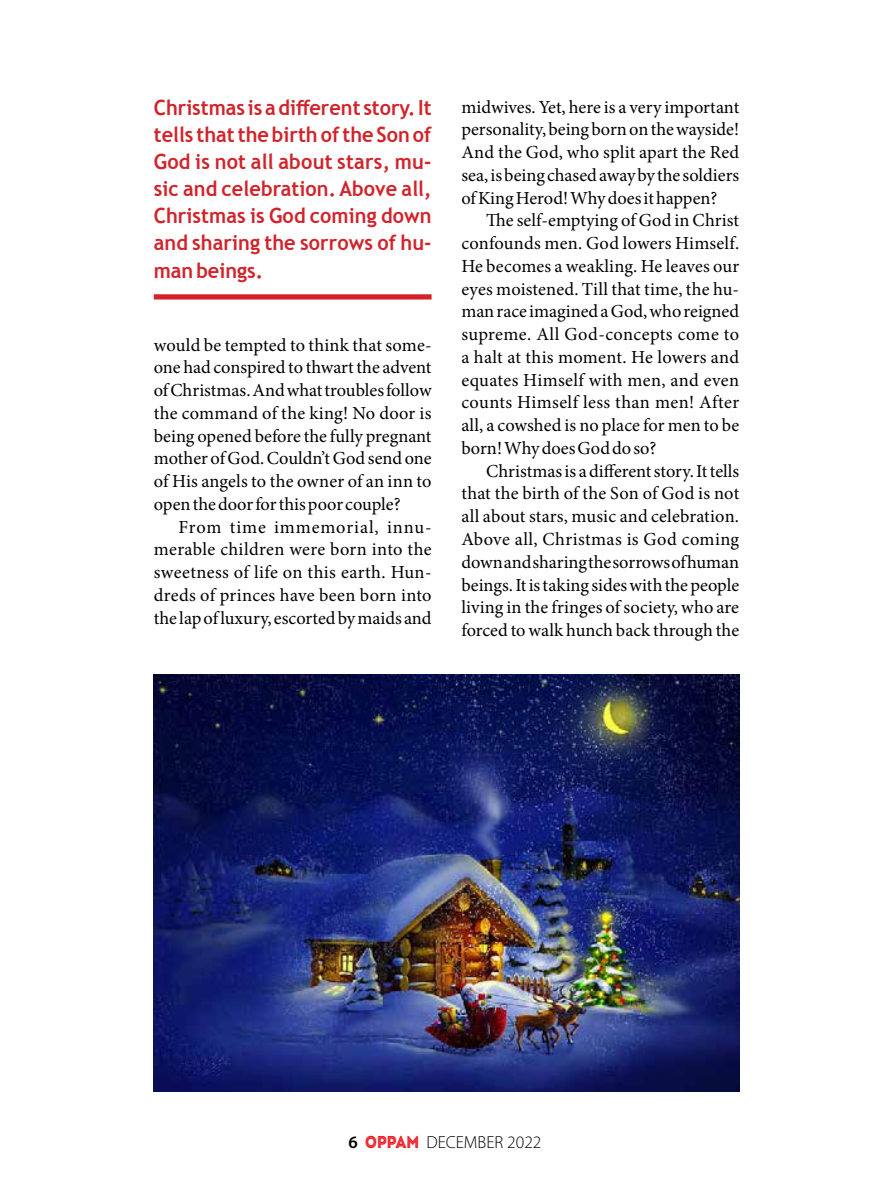
<style>
.page{position:relative;width:893px;height:1191px;background:#fff}
.page>*{position:absolute;margin:0;border:0;box-sizing:border-box;transform-origin:0 0}
.t1{font:700 21px/27.1px "Trebuchet MS";letter-spacing:.005em;color:#d2232a;text-align:justify;scale:.95 1}
.t2{font:18.38px/22.8px "Minion Pro";color:#000;text-align:justify}
.t3{font:300 17.5px "Myriad Pro";color:#000}
.s1{font-weight:600}
.s2{font-family:"Intro Demo Black Inline CAPS";font-weight:400;font-size:17.15px;color:#ed1c24}
</style>
<div class="page">
<img style="left:154px;top:675px;width:585px;height:416px">
<div style="left:154px;top:294px;width:278px;height:5px;background:#d2232a"></div>
<p class="t1" style="left:154px;top:94px;width:294px">Christmas is a different story. It tells that the birth of the Son of God is not all about stars, mu&shy;sic and celebration. Above all, Christmas is God coming down and sharing the sorrows of hu&shy;man beings.</p>
<p class="t2" style="left:461px;top:95px;width:279px">midwives. Yet, here is a very important personality, being born on the wayside!<br>And the God, who split apart the Red sea, is being chased away by the soldiers of King Herod! Why does it happen?</p>
<p class="t2" style="left:461px;top:209px;width:279px;text-indent:25px">The self-emptying of God in Christ confounds men. God lowers Himself.<br>He becomes a weakling. He leaves our eyes moistened. Till that time, the hu&shy;man race imagined a God, who reigned supreme. All God-concepts come to a halt at this moment. He lowers and equates Himself with men, and even counts Himself less than men! After all, a cowshed is no place for men to be born! Why does God do so?</p>
<p class="t2" style="left:461px;top:459px;width:279px;text-indent:25px">Christmas is a different story. It tells that the birth of the Son of God is not all about stars, music and celebration.<br>Above all, Christmas is God coming down and sharing the sorrows of human beings. It is taking sides with the people living in the fringes of society, who are forced to walk hunch back through the</p>
<p class="t2" style="left:154px;top:333px;width:279px">would be tempted to think that some&shy;one had conspired to thwart the advent of Christmas. And what troubles follow the command of the king! No door is being opened before the fully pregnant mother of God. Couldn’t God send one of His angels to the owner of an inn to open the door for this poor couple?</p>
<p class="t2" style="left:154px;top:515px;width:279px;text-indent:25px">From time immemorial, innu&shy;merable children were born into the sweetness of life on this earth. Hun&shy;dreds of princes have been born into the lap of luxury, escorted by maids and</p>
<p class="t3" style="left:349px;top:1131px;width:194px"><span class="s1">6</span> <span class="s2">OPPAM</span> DECEMBER 2022</p>
</div>
